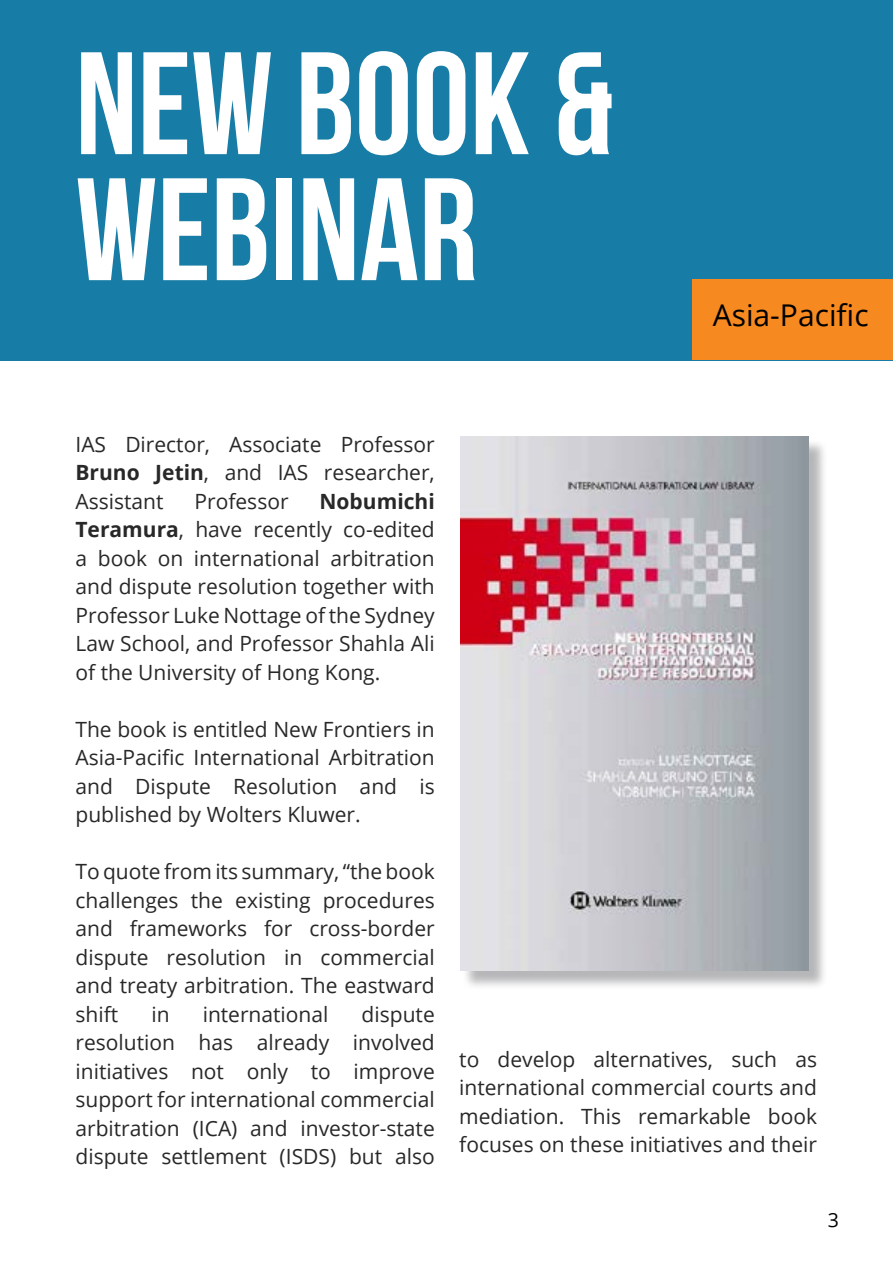
<style>
.page{position:relative;width:893px;height:1263px;background:#fff}
.page>*{position:absolute;margin:0;border:0;box-sizing:border-box;transform-origin:0 0}
.t1{font:700 145.5px/126px "Bebas Neue";color:#fff}
.t2{font:30px "Open Sans";color:#000}
.t3{font:21px/28.5px "Open Sans";color:#292829;text-align:justify}
.t4{font:19.5px "Open Sans";color:#000}
.s1{font-weight:700}
</style>
<div class="page">
<div style="left:0;top:0;width:893px;height:360px;background:#177da6"></div>
<div style="left:463px;top:439px;width:364px;height:550px;background:#6d6e71;opacity:.5"></div>
<img style="left:460px;top:436px;width:349px;height:534px">
<div style="left:692px;top:279px;width:200px;height:81px;background:#f6891f"></div>
<h1 class="t1" style="left:75px;top:39px;width:539px">NEW BOOK &amp;<br>WEBINAR</h1>
<h2 class="t2" style="left:713px;top:294px;width:157px">Asia-Pacific</h2>
<p class="t3" style="left:75px;top:429px;width:361px">IAS Director, Associate Professor <span class="s1">Bruno Jetin</span>, and IAS researcher, Assistant</p>
<p class="t3" style="left:75px;top:486px;width:361px;text-indent:244px"><span class="s1">Nobumichi Teramura</span>, have recently co-edited a book on international arbitration and dispute resolution together with Professor Luke Nottage of the Sydney Law School, and Professor Shahla Ali of the University of Hong Kong.</p>
<p class="t3" style="left:75px;top:714px;width:361px">The book is entitled New Frontiers in Asia-Pacific International Arbitration and Dispute Resolution and is published by Wolters Kluwer.</p>
<p class="t3" style="left:75px;top:857px;width:361px">To quote from its summary, “the book challenges the existing procedures and frameworks for cross-border dispute resolution in commercial and treaty arbitration. The eastward shift</p>
<p class="t3" style="left:195px;top:486px;width:96px">Professor</p>
<p class="t3" style="left:75px;top:999px;width:361px;text-indent:286px">dispute resolution has already involved initiatives not only to improve support for international commercial arbitration (ICA) and investor-state dispute settlement (ISDS) but also</p>
<p class="t3" style="left:151px;top:999px;width:20px">in</p>
<p class="t3" style="left:203px;top:999px;width:127px">international</p>
<p class="t3" style="left:459px;top:1044px;width:359px">to develop alternatives, such as international commercial courts and mediation. This remarkable book focuses on these initiatives and their</p>
<p class="t4" style="left:828px;top:1207px;width:13px">3</p>
</div>
